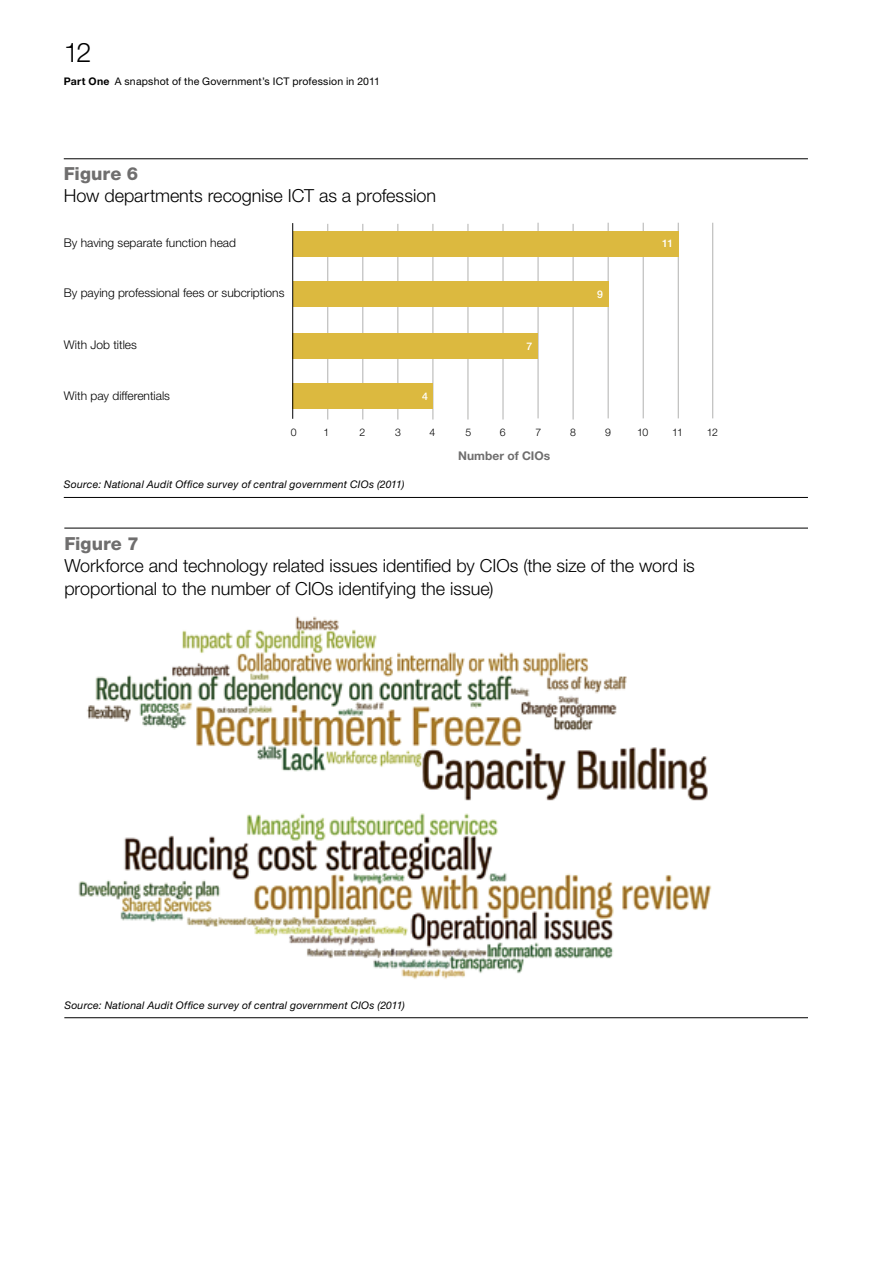
<style>
.page{position:relative;width:893px;height:1263px;background:#fff}
.page>*{position:absolute;margin:0;border:0;box-sizing:border-box;transform-origin:0 0}
.t1{font:300 27px "Helvetica Neue LT Std";color:#000}
.t2{font:300 18px/22.5px "Helvetica Neue LT Std";color:#000}
.t3{font:800 18px "Helvetica Neue LT Std";letter-spacing:.005em;color:#6f6e6e}
.t4{font:300 12px "Helvetica Neue LT Std";color:#000}
.t5{font:700 12px "Helvetica Neue LT Std";color:#6f6e6e}
.t6{font:italic 10.5px "Helvetica Neue LT Std";letter-spacing:.02em;color:#000}
.t7{font:10.5px "Helvetica Neue LT Std";letter-spacing:.015em;color:#000}
.t8{font:300 10.5px "Helvetica Neue LT Std";color:#000}
.t9{font:500 10.5px "Helvetica Neue LT Std";color:#fff}
.s1{font-weight:700}
.s2{font-weight:800;color:#6f6e6e}
</style>
<div class="page">
<hr style="left:64px;top:528px;width:743px;height:1px;background:#000">
<hr style="left:64px;top:1017px;width:743px;height:1px;background:#000">
<img style="left:87px;top:616px;width:621px;height:185px">
<img style="left:78px;top:813px;width:634px;height:166px">
<hr style="left:64px;top:158px;width:744px;height:1px;background:#000">
<hr style="left:64px;top:497px;width:744px;height:1px;background:#000">
<hr style="left:327px;top:224px;width:1px;height:195px;background:#b1b1b0">
<hr style="left:363px;top:224px;width:1px;height:195px;background:#b1b1b0">
<hr style="left:398px;top:224px;width:1px;height:195px;background:#b1b1b0">
<hr style="left:433px;top:224px;width:1px;height:195px;background:#b1b1b0">
<hr style="left:468px;top:224px;width:1px;height:195px;background:#b1b1b0">
<hr style="left:503px;top:224px;width:1px;height:195px;background:#b1b1b0">
<hr style="left:573px;top:224px;width:1px;height:195px;background:#b1b1b0">
<hr style="left:538px;top:223px;width:1px;height:195px;background:#b1b1b0">
<hr style="left:608px;top:223px;width:1px;height:195px;background:#b1b1b0">
<hr style="left:643px;top:223px;width:1px;height:195px;background:#b1b1b0">
<hr style="left:678px;top:223px;width:1px;height:195px;background:#b1b1b0">
<hr style="left:712px;top:223px;width:1px;height:195px;background:#b1b1b0">
<div style="left:293px;top:231px;width:385px;height:25px;background:#dcb93f"></div>
<div style="left:293px;top:281px;width:315px;height:26px;background:#dcb93f"></div>
<div style="left:293px;top:333px;width:245px;height:25px;background:#dcb93f"></div>
<div style="left:293px;top:383px;width:140px;height:26px;background:#dcb93f"></div>
<hr style="left:292px;top:223px;width:1px;height:196px;background:#000">
<h1 class="t1" style="left:64px;top:36px;width:29px">12</h1>
<p class="t7" style="left:64px;top:75px;width:318px"><span class="s1">Part One</span> A snapshot of the Government’s ICT profession in 2011</p>
<p class="t2" style="left:64px;top:162px;width:374px"><span class="s2">Figure 6<br></span>How departments recognise ICT as a profession</p>
<p class="t4" style="left:64px;top:236px;width:174px">By having separate function head</p>
<p class="t4" style="left:64px;top:286px;width:222px">By paying professional fees or subcriptions</p>
<p class="t4" style="left:64px;top:337px;width:75px">With Job titles</p>
<p class="t4" style="left:64px;top:388px;width:108px">With pay differentials</p>
<p class="t9" style="left:422px;top:390px;width:7px">4</p>
<p class="t9" style="left:526px;top:340px;width:7px">7</p>
<p class="t9" style="left:597px;top:288px;width:7px">9</p>
<p class="t9" style="left:662px;top:237px;width:13px">11</p>
<p class="t8" style="left:291px;top:426px;width:7px">0</p>
<p class="t8" style="left:324px;top:426px;width:7px">1</p>
<p class="t8" style="left:359px;top:426px;width:7px">2</p>
<p class="t8" style="left:395px;top:426px;width:7px">3</p>
<p class="t8" style="left:430px;top:426px;width:7px">4</p>
<p class="t8" style="left:465px;top:426px;width:7px">5</p>
<p class="t8" style="left:500px;top:426px;width:7px">6</p>
<p class="t8" style="left:536px;top:426px;width:7px">7</p>
<p class="t8" style="left:570px;top:426px;width:7px">8</p>
<p class="t8" style="left:605px;top:426px;width:7px">9</p>
<p class="t8" style="left:637px;top:426px;width:13px">10</p>
<p class="t8" style="left:672px;top:426px;width:12px">11</p>
<p class="t8" style="left:707px;top:426px;width:13px">12</p>
<p class="t6" style="left:64px;top:478px;width:342px">Source: National Audit Office survey of central government CIOs (2011)</p>
<p class="t5" style="left:458px;top:448px;width:93px">Number of CIOs</p>
<p class="t3" style="left:64px;top:533px;width:76px">Figure 7</p>
<p class="t2" style="left:64px;top:554px;width:632px">Workforce and technology related issues identified by CIOs (the size of the word is proportional to the number of CIOs identifying the issue)</p>
<p class="t6" style="left:64px;top:999px;width:342px">Source: National Audit Office survey of central government CIOs (2011)</p>
</div>
